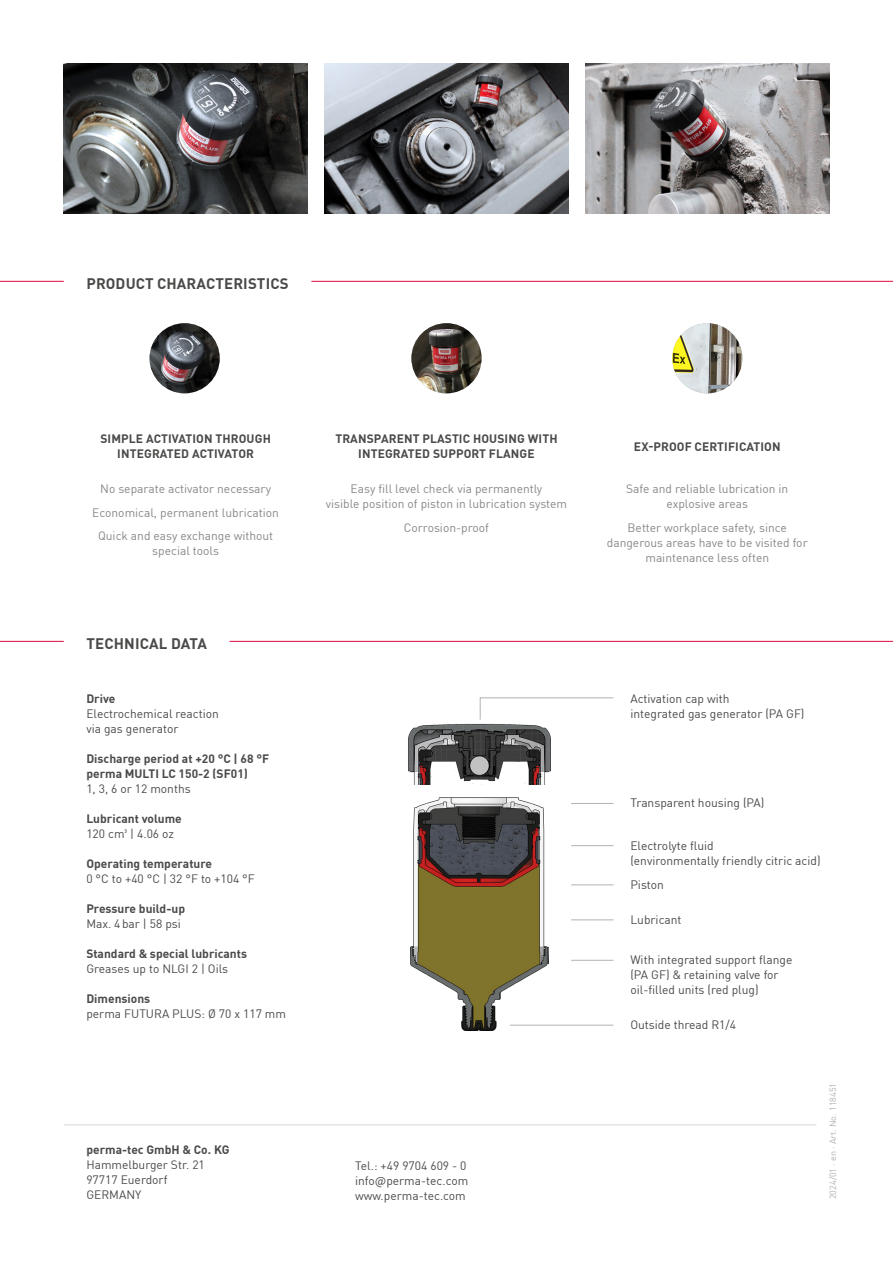
<style>
.page{position:relative;width:893px;height:1263px;background:#fff}
.page>*{position:absolute;margin:0;border:0;box-sizing:border-box;transform-origin:0 0}
.t1{font:700 15px "DIN Pro";letter-spacing:.01em;color:#4a4a49}
.t2{font:12px/15px "DIN Pro";color:#4a4a49}
.t3{font:12px/15px "DIN Pro";color:#878787;text-align:center}
.t4{font:700 12px/15px "DIN Pro";color:#4a4a49;text-align:center}
.t5{font:9px "DIN Pro";color:#b3b2b2}
</style>
<div class="page">
<hr style="left:64px;top:1124px;width:752px;height:1px;background:#dadada">
<img style="left:64px;top:64px;width:244px;height:150px">
<img style="left:325px;top:64px;width:243px;height:150px">
<img style="left:585px;top:64px;width:244px;height:150px">
<img style="left:411px;top:797px;width:138px;height:234px">
<img style="left:408px;top:723px;width:142px;height:61px">
<hr style="left:571px;top:803px;width:42px;height:1px;background:#b3b2b2">
<hr style="left:571px;top:845px;width:42px;height:1px;background:#b3b2b2">
<hr style="left:571px;top:884px;width:42px;height:1px;background:#b3b2b2">
<hr style="left:571px;top:919px;width:42px;height:1px;background:#b3b2b2">
<hr style="left:571px;top:960px;width:42px;height:1px;background:#b3b2b2">
<hr style="left:510px;top:1025px;width:103px;height:1px;background:#b3b2b2">
<svg style="left:479px;top:697px;width:135px;height:23px"></svg>
<img style="left:672px;top:323px;width:70px;height:70px;border-radius:35px">
<img style="left:150px;top:323px;width:70px;height:70px;border-radius:35px">
<img style="left:411px;top:323px;width:71px;height:70px;border-radius:35px">
<hr style="left:230px;top:641px;width:663px;height:1px;background:#dd083b">
<hr style="left:0;top:641px;width:64px;height:1px;background:#dd083b">
<hr style="left:311px;top:281px;width:582px;height:1px;background:#dd083b">
<hr style="left:0;top:281px;width:64px;height:1px;background:#dd083b">
<p class="t1" style="left:86px;top:272px;width:204px">PRODUCT CHARACTERISTICS</p>
<p class="t4" style="left:100px;top:430px;width:172px">SIMPLE ACTIVATION THROUGH<br>INTEGRATED ACTIVATOR</p>
<p class="t3" style="left:92px;top:476px;width:188px;line-height:23.5px">No separate activator necessary<br>Economical, permanent lubrication<br>Quick and easy exchange without</p>
<p class="t3" style="left:152px;top:542px;width:68px">special tools</p>
<p class="t1" style="left:86px;top:632px;width:122px">TECHNICAL DATA</p>
<p class="t4" style="left:86px;top:690px;width:31px">Drive</p>
<p class="t2" style="left:86px;top:705px;width:134px">Electrochemical reaction via gas generator</p>
<p class="t4" style="left:86px;top:750px;width:184px;text-align:left">Discharge period at +20 °C | 68 °F perma MULTI LC 150-2 (SF01)</p>
<p class="t2" style="left:86px;top:780px;width:106px">1, 3, 6 or 12 months</p>
<p class="t4" style="left:86px;top:810px;width:97px">Lubricant volume</p>
<p class="t2" style="left:86px;top:825px;width:89px">120 cm³ | 4.06 oz</p>
<p class="t4" style="left:86px;top:855px;width:127px">Operating temperature</p>
<p class="t2" style="left:86px;top:870px;width:170px">0 °C to +40 °C | 32 °F to +104 °F</p>
<p class="t4" style="left:86px;top:900px;width:100px">Pressure build-up</p>
<p class="t2" style="left:86px;top:915px;width:96px">Max. 4bar | 58 psi</p>
<p class="t4" style="left:86px;top:945px;width:162px">Standard &amp; special lubricants</p>
<p class="t2" style="left:86px;top:960px;width:143px">Greases up to NLGI 2 | Oils</p>
<p class="t4" style="left:86px;top:990px;width:65px">Dimensions</p>
<p class="t2" style="left:86px;top:1005px;width:201px">perma FUTURA PLUS: Ø 70 x 117 mm</p>
<p class="t4" style="left:335px;top:430px;width:224px">TRANSPARENT PLASTIC HOUSING WITH<br>INTEGRATED SUPPORT FLANGE</p>
<p class="t3" style="left:326px;top:480px;width:243px">Easy fill level check via permanently<br>visible position of piston in lubrication system</p>
<p class="t3" style="left:404px;top:519px;width:87px">Corrosion-proof</p>
<p class="t4" style="left:86px;top:1141px;width:145px">perma-tec GmbH &amp; Co. KG</p>
<p class="t2" style="left:86px;top:1156px;width:120px">Hammelburger Str. 21<br>97717 Euerdorf<br>GERMANY</p>
<p class="t2" style="left:355px;top:1157px;width:115px">Tel.: +49 9704 609 - 0 info@perma-tec.com www.perma-tec.com</p>
<p class="t4" style="left:634px;top:438px;width:148px">EX-PROOF CERTIFICATION</p>
<p class="t3" style="left:626px;top:480px;width:164px">Safe and reliable lubrication in explosive areas</p>
<p class="t3" style="left:607px;top:519px;width:202px">Better workplace safety, since dangerous areas have to be visited for maintenance less often</p>
<p class="t2" style="left:630px;top:690px;width:176px">Activation cap with<br>integrated gas generator (PA GF)</p>
<p class="t2" style="left:630px;top:794px;width:136px">Transparent housing (PA)</p>
<p class="t2" style="left:630px;top:837px;width:192px">Electrolyte fluid<br>(environmentally friendly citric acid)</p>
<p class="t2" style="left:630px;top:876px;width:35px">Piston</p>
<p class="t2" style="left:630px;top:911px;width:53px">Lubricant</p>
<p class="t2" style="left:630px;top:951px;width:164px">With integrated support flange (PA GF) &amp; retaining valve for oil-filled units (red plug)</p>
<p class="t2" style="left:630px;top:1017px;width:107px">Outside thread R1/4</p>
<p class="t5" style="left:826px;top:1199px;width:118px;rotate:-90deg">2024/01 · en · Art. No. 118451</p>
</div>
